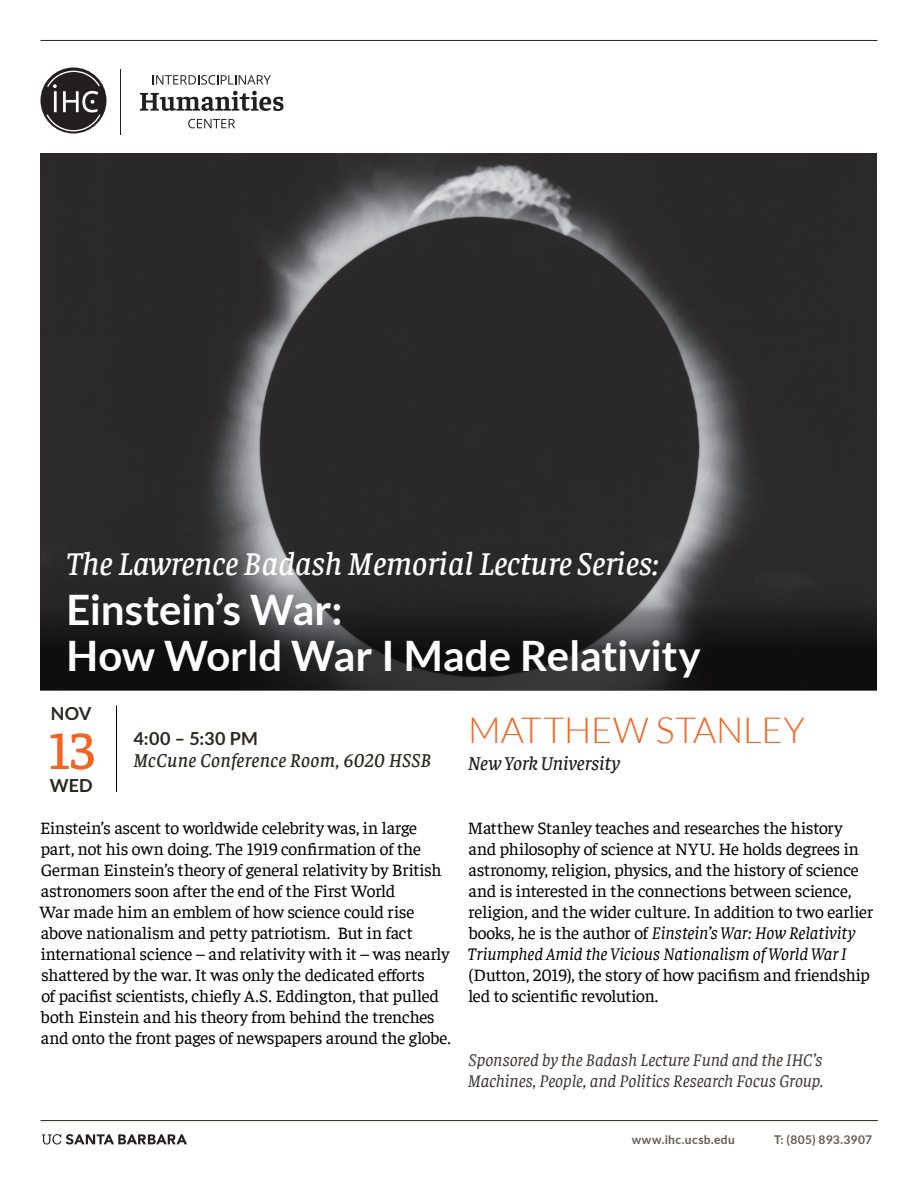
<style>
.page{position:relative;width:918px;height:1188px;background:#fff}
.page>*{position:absolute;margin:0;border:0;box-sizing:border-box;transform-origin:0 0}
.t1{font:500 54px "Faustina";color:#f36421}
.t2{font:700 42px "Lato";letter-spacing:-.005em;color:#fff}
.t3{font:300 36px "Lato";color:#f36421}
.t4{font:italic 500 33px "Faustina";color:#fff}
.t5{font:italic 500 19.5px "Faustina";letter-spacing:.015em;color:#29281b}
.t6{font:italic 500 19.5px "Faustina";color:#231f20}
.t7{font:700 18px "Lato";letter-spacing:.015em;color:#29281b}
.t8{font:17.7px/21px "Faustina";letter-spacing:-.01em;color:#000}
.t9{font:italic 17.7px/21px "Faustina";letter-spacing:-.005em;color:#3b3532}
.t10{font:700 12px "Lato";letter-spacing:.03em;color:#615c52}
.s1{font-style:italic}
</style>
<div class="page">
<img style="left:40px;top:153px;width:837px;height:451px">
<svg style="left:40px;top:604px;width:837px;height:87px;background:#222122"></svg>
<hr style="left:40px;top:1120px;width:838px;height:1px;background:#29281b">
<hr style="left:40px;top:40px;width:838px;height:1px;background:#29281b">
<hr style="left:116px;top:705px;width:1px;height:87px;background:#000">
<hr style="left:120px;top:69px;width:1px;height:66px;background:#231f20">
<svg style="left:140px;top:91px;width:144px;height:20px"></svg>
<svg style="left:188px;top:119px;width:47px;height:9px"></svg>
<svg style="left:153px;top:75px;width:118px;height:10px"></svg>
<svg style="left:40px;top:68px;width:66px;height:65px"></svg>
<svg style="left:42px;top:1134px;width:145px;height:11px"></svg>
<p class="t4" style="left:66px;top:541px;width:594px">The Lawrence Badash Memorial Lecture Series:</p>
<p class="t2" style="left:66px;top:585px;width:277px">Einstein’s War:</p>
<p class="t2" style="left:66px;top:632px;width:636px">How World War I Made Relativity</p>
<p class="t7" style="left:51px;top:703px;width:42px">NOV</p>
<p class="t1" style="left:48px;top:714px;width:48px">13</p>
<p class="t7" style="left:50px;top:775px;width:45px">WED</p>
<p class="t7" style="left:133px;top:728px;width:126px">4:00 – 5:30 PM</p>
<p class="t5" style="left:133px;top:747px;width:300px">McCune Conference Room, 6020 HSSB</p>
<p class="t3" style="left:468px;top:711px;width:338px">MATTHEW STANLEY</p>
<p class="t6" style="left:468px;top:750px;width:153px">New York University</p>
<p class="t8" style="left:39px;top:816px;width:413px">Einstein’s ascent to worldwide celebrity was, in large part, not his own doing. The 1919 confirmation of the German Einstein’s theory of general relativity by British astronomers soon after the end of the First World<br>War made him an emblem of how science could rise above nationalism and petty patriotism. But in fact international science – and relativity with it – was nearly shattered by the war. It was only the dedicated efforts<br>of pacifist scientists, chiefly A.S. Eddington, that pulled both Einstein and his theory from behind the trenches and onto the front pages of newspapers around the globe.</p>
<p class="t8" style="left:468px;top:816px;width:407px">Matthew Stanley teaches and researches the history and philosophy of science at NYU. He holds degrees in astronomy, religion, physics, and the history of science and is interested in the connections between science, religion, and the wider culture. In addition to two earlier books, he is the author of <span class="s1">Einstein’s War: How Relativity Triumphed Amid the Vicious Nationalism of World War I </span>(Dutton, 2019), the story of how pacifism and friendship led to scientific revolution.</p>
<p class="t9" style="left:468px;top:1048px;width:357px">Sponsored by the Badash Lecture Fund and the IHC’s<br>Machines, People, and Politics Research Focus Group.</p>
<p class="t10" style="left:632px;top:1133px;width:105px">www.ihc.ucsb.edu</p>
<p class="t10" style="left:774px;top:1133px;width:99px">T: (805) 893.3907</p>
</div>
